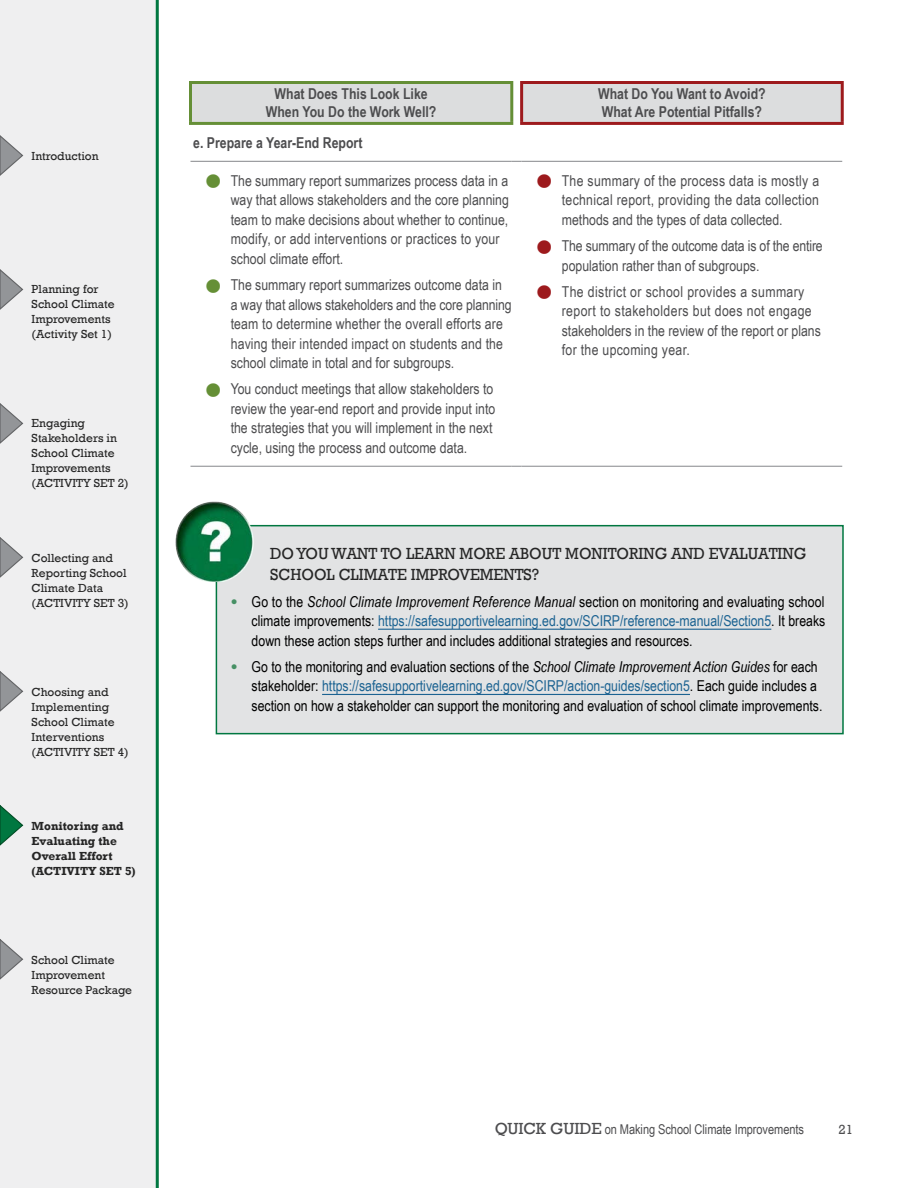
<style>
.page{position:relative;width:918px;height:1188px;background:#fff}
.page>*{position:absolute;margin:0;border:0;box-sizing:border-box;transform-origin:0 0}
.t1{font:16.5px/21px "Rockwell";color:#262626;scale:.95 1}
.t2{font:15px/19.5px "Arial Narrow";color:#4d4d4f}
.t3{font:15px/19.5px "Arial Narrow";color:#000;text-align:justify}
.t4{font:15px/19.5px "Arial Narrow";letter-spacing:.025em;color:#4d4d4f}
.Table_Text_Bold{font:700 15px/18px "Arial Narrow";color:#4d4d4f;text-align:center}
.t5{font:13.5px "Arial Narrow";letter-spacing:-.005em;color:#4d4d4f}
.t6{font:13.5px "Rockwell";color:#4d4d4f}
.t7{font:12px/15px "Rockwell";color:#262626}
.t8{font:700 12px/15px "Rockwell";color:#262626}
.s1{font-family:"Arial";font-weight:900;font-size:31.5px;color:#658f36}
.s2{font-family:"Arial";font-weight:900;font-size:31.5px;color:#9d1a1d}
.s3{font-family:"Arial";font-weight:900;color:#469064}
.s4{font-style:italic}
.s5{color:#1c6392}
.s6{font-family:"Rockwell";font-size:16.5px}
</style>
<div class="page">
<div style="left:0;top:0;width:159px;height:1188px;background:#efeff0"></div>
<hr style="left:156px;top:0;width:3px;height:1188px;background:#007740">
<svg style="left:0;top:135px;width:24px;height:41px"></svg>
<svg style="left:0;top:269px;width:24px;height:41px"></svg>
<svg style="left:0;top:403px;width:24px;height:41px"></svg>
<svg style="left:0;top:537px;width:24px;height:41px"></svg>
<svg style="left:0;top:671px;width:24px;height:41px"></svg>
<svg style="left:0;top:805px;width:24px;height:41px"></svg>
<svg style="left:0;top:939px;width:24px;height:41px"></svg>
<div style="left:192px;top:82px;width:649px;height:41px;background:#dcddde"></div>
<hr style="left:189px;top:81px;width:324px;height:3px;background:#658f36">
<hr style="left:189px;top:84px;width:3px;height:38px;background:#658f36">
<hr style="left:510px;top:84px;width:3px;height:38px;background:#658f36">
<hr style="left:189px;top:122px;width:324px;height:3px;background:#658f36">
<hr style="left:520px;top:81px;width:324px;height:3px;background:#9d1a1d">
<hr style="left:520px;top:84px;width:3px;height:38px;background:#9d1a1d">
<hr style="left:841px;top:84px;width:3px;height:38px;background:#9d1a1d">
<hr style="left:520px;top:122px;width:324px;height:3px;background:#9d1a1d">
<hr style="left:190px;top:161px;width:322px;height:1px;background:#939598">
<hr style="left:522px;top:161px;width:320px;height:1px;background:#939598">
<hr style="left:190px;top:466px;width:322px;height:1px;background:#939598">
<hr style="left:522px;top:466px;width:320px;height:1px;background:#939598">
<div style="left:216px;top:526px;width:627px;height:208px;background:#e2e3e4"></div>
<hr style="left:378px;top:629px;width:393px;height:1px;background:#1c6392">
<hr style="left:322px;top:694px;width:368px;height:1px;background:#1c6392">
<div style="left:216px;top:525px;width:628px;height:209px;border:2px solid #007740"></div>
<img style="left:175px;top:501px;width:82px;height:80px">
<p class="t7" style="left:32px;top:149px;width:69px">Introduction</p>
<p class="t7" style="left:32px;top:282px;width:85px">Planning for<br>School Climate<br>Improvements (Activity Set 1)</p>
<p class="t7" style="left:32px;top:415px;width:99px">Engaging<br>Stakeholders in<br>School Climate<br>Improvements (ACTIVITY SET 2)</p>
<p class="t7" style="left:32px;top:551px;width:99px">Collecting and<br>Reporting School<br>Climate Data (ACTIVITY SET 3)</p>
<p class="t7" style="left:32px;top:685px;width:99px">Choosing and<br>Implementing<br>School Climate<br>Interventions (ACTIVITY SET 4)</p>
<p class="t8" style="left:32px;top:819px;width:106px">Monitoring and<br>Evaluating the<br>Overall Effort (ACTIVITY SET 5)</p>
<p class="t7" style="left:32px;top:952px;width:102px">School Climate<br>Improvement<br>Resource Package</p>
<p class="Table_Text_Bold" style="left:266px;top:84px;width:172px">What Does This Look Like<br>When You Do the Work Well?</p>
<p class="Table_Text_Bold" style="left:598px;top:84px;width:169px;text-align:left">What Do You Want to Avoid?<br>What Are Potential Pitfalls?</p>
<p class="Table_Text_Bold" style="left:193px;top:133px;width:171px">e. Prepare a Year-End Report</p>
<p class="t2" style="left:231px;top:170px;width:280px;text-indent:-27px"><span class="s1">●</span> The summary report summarizes process data in a way that allows stakeholders and the core planning team to make decisions about whether to continue, modify, or add interventions or practices to your school climate effort.</p>
<p class="t2" style="left:231px;top:274px;width:282px;text-indent:-27px"><span class="s1">●</span> The summary report summarizes outcome data in a way that allows stakeholders and the core planning team to determine whether the overall efforts are having their intended impact on students and the school climate in total and for subgroups.</p>
<p class="t2" style="left:231px;top:379px;width:266px;text-indent:-27px"><span class="s1">●</span> You conduct meetings that allow stakeholders to review the year-end report and provide input into the strategies that you will implement in the next cycle, using the process and outcome data.</p>
<p class="t2" style="left:562px;top:170px;width:259px;text-align:justify;text-indent:-27px"><span class="s2">●</span> The summary of the process data is mostly a technical report, providing the data collection methods and the types of data collected.</p>
<p class="t2" style="left:562px;top:235px;width:262px;text-indent:-27px"><span class="s2">●</span> The summary of the outcome data is of the entire population rather than of subgroups.</p>
<p class="t4" style="left:562px;top:281px;width:261px;text-indent:-27px"><span class="s2">●</span> The district or school provides a summary report to stakeholders but does not engage stakeholders in the review of the report or plans for the upcoming year.</p>
<h4 class="t1" style="left:270px;top:544px;width:566px">DO YOU WANT TO LEARN MORE ABOUT MONITORING AND EVALUATING<br>SCHOOL CLIMATE IMPROVEMENTS?</h4>
<p class="t3" style="left:252px;top:591px;width:575px;text-indent:-21px"><span class="s3">•</span> Go to the <span class="s4">School Climate Improvement Reference Manual</span> section on monitoring and evaluating school climate improvements: <span class="s5">https://safesupportivelearning.ed.gov/SCIRP/reference-manual/Section5</span>. It breaks down these action steps further and includes additional strategies and resources.</p>
<p class="t3" style="left:252px;top:656px;width:572px;text-align:left;text-indent:-21px"><span class="s3">•</span> Go to the monitoring and evaluation sections of the <span class="s4">School Climate Improvement Action Guides</span> for each stakeholder: <span class="s5">https://safesupportivelearning.ed.gov/SCIRP/action-guides/section5</span>. Each guide includes a section on how a stakeholder can support the monitoring and evaluation of school climate improvements.</p>
<p class="t5" style="left:495px;top:1119px;width:311px"><span class="s6">QUICK GUIDE</span> on Making School Climate Improvements</p>
<p class="t6" style="left:839px;top:1122px;width:16px">21</p>
</div>
